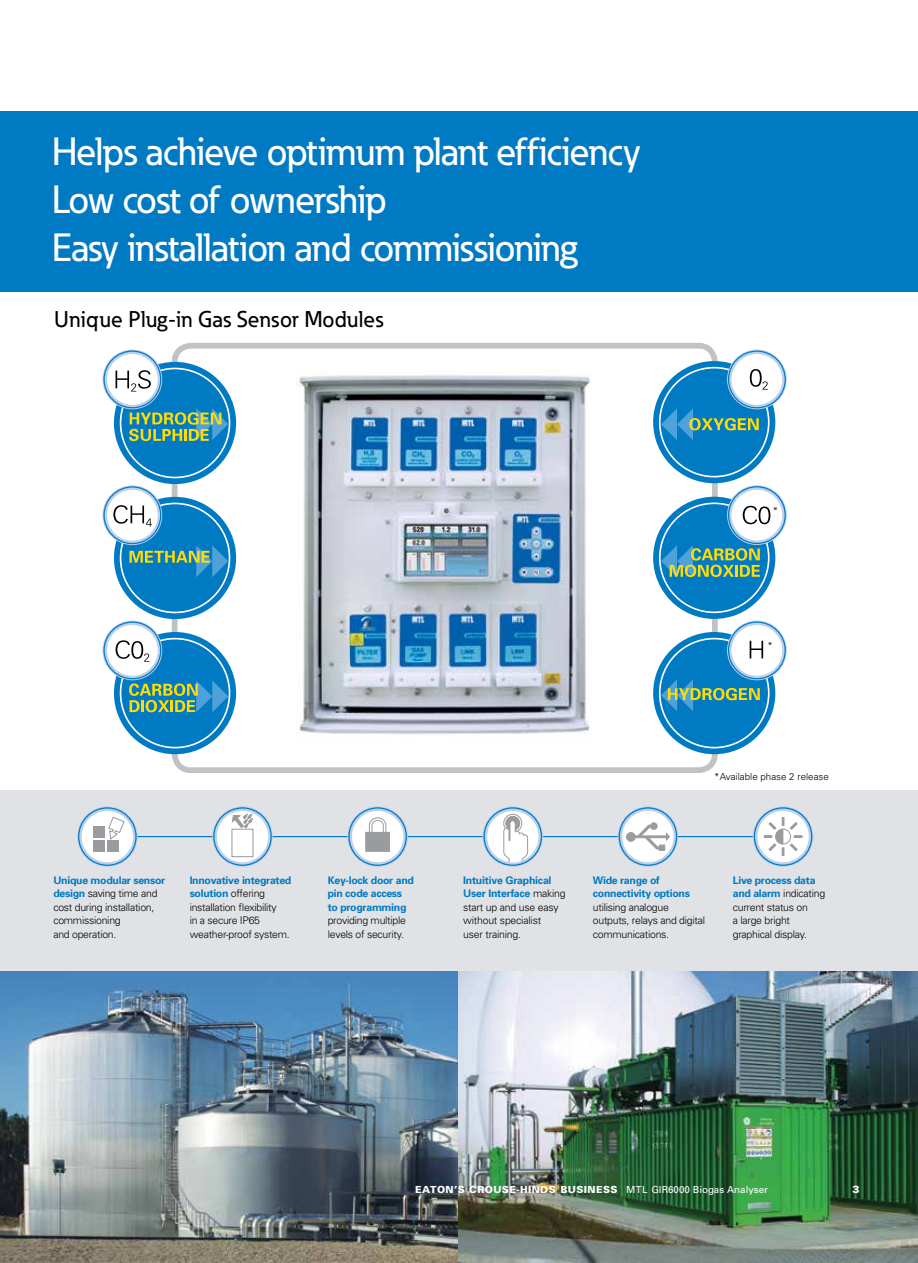
<style>
.page{position:relative;width:918px;height:1263px;background:#fff}
.page>*{position:absolute;margin:0;border:0;box-sizing:border-box;transform-origin:0 0}
.t1{font:500 39px/48px "Eaton";letter-spacing:-.02em;color:#fff}
.t2{font:500 22.5px "Eaton";letter-spacing:.01em;color:#000}
.t3{font:300 10.5px/13.5px "Univers";letter-spacing:-.025em;color:#000}
.t4{font:700 10.5px/13.5px "Univers";letter-spacing:-.025em;color:#007ac2}
.t5{font:900 10.5px "Univers";color:#fff}
.t6{font:900 9.75px "Univers";letter-spacing:.045em;color:#fff}
.t7{font:300 9.75px "Univers";color:#000}
.t8{font:9.75px "Univers";color:#000}
.s1{font-weight:300}
.s2{font-weight:700;color:#007ac2}
.s3{font-weight:400}
</style>
<div class="page">
<div style="left:0;top:791px;width:918px;height:181px;background:#e0e2e5"></div>
<img style="left:0;top:972px;width:918px;height:291px">
<div style="left:0;top:111px;width:918px;height:181px;background:#007ac2"></div>
<hr style="left:92px;top:836px;width:674px;height:1px;background:#007ac2">
<svg style="left:77px;top:806px;width:61px;height:61px"></svg>
<div style="left:82px;top:811px;width:51px;height:51px;background:#fff;border-radius:50%"></div>
<div style="left:78px;top:807px;width:59px;height:59px;border:1px solid #007ac2;border-radius:50%"></div>
<svg style="left:212px;top:806px;width:61px;height:61px"></svg>
<div style="left:217px;top:811px;width:51px;height:51px;background:#fff;border-radius:50%"></div>
<div style="left:213px;top:807px;width:59px;height:59px;border:1px solid #007ac2;border-radius:50%"></div>
<svg style="left:347px;top:806px;width:61px;height:61px"></svg>
<div style="left:352px;top:811px;width:51px;height:51px;background:#fff;border-radius:50%"></div>
<div style="left:348px;top:807px;width:59px;height:59px;border:1px solid #007ac2;border-radius:50%"></div>
<svg style="left:483px;top:806px;width:60px;height:61px"></svg>
<div style="left:487px;top:811px;width:52px;height:51px;background:#fff;border-radius:50%"></div>
<div style="left:484px;top:807px;width:58px;height:59px;border:1px solid #007ac2;border-radius:50%"></div>
<svg style="left:618px;top:806px;width:60px;height:61px"></svg>
<div style="left:622px;top:811px;width:52px;height:51px;background:#fff;border-radius:50%"></div>
<div style="left:619px;top:807px;width:58px;height:59px;border:1px solid #007ac2;border-radius:50%"></div>
<div style="left:172px;top:343px;width:546px;height:430px;border:6px solid #c0c2c4;border-radius:16px"></div>
<img style="left:297px;top:375px;width:293px;height:359px">
<svg style="left:626px;top:823px;width:43px;height:27px"></svg>
<div style="left:93px;top:826px;width:12px;height:12px;background:#999b9e"></div>
<div style="left:93px;top:840px;width:12px;height:12px;background:#999b9e"></div>
<div style="left:107px;top:840px;width:12px;height:12px;background:#999b9e"></div>
<svg style="left:108px;top:816px;width:17px;height:24px"></svg>
<div style="left:114px;top:362px;width:122px;height:122px;background:#007ac2;border-radius:50%"></div>
<div style="left:120px;top:368px;width:110px;height:110px;border:2px solid #fff;border-radius:50%"></div>
<svg style="left:129px;top:408px;width:99px;height:33px"></svg>
<svg style="left:103px;top:350px;width:59px;height:59px"></svg>
<div style="left:107px;top:354px;width:51px;height:51px;background:#fff;border-radius:50%"></div>
<div style="left:103px;top:350px;width:58px;height:58px;border:1px solid #007ac2;border-radius:50%"></div>
<svg style="left:116px;top:370px;width:35px;height:21px"></svg>
<div style="left:114px;top:497px;width:122px;height:122px;background:#007ac2;border-radius:50%"></div>
<div style="left:120px;top:503px;width:110px;height:110px;border:2px solid #fff;border-radius:50%"></div>
<svg style="left:129px;top:545px;width:99px;height:32px"></svg>
<svg style="left:103px;top:485px;width:59px;height:60px"></svg>
<div style="left:107px;top:490px;width:51px;height:51px;background:#fff;border-radius:50%"></div>
<div style="left:103px;top:486px;width:58px;height:58px;border:1px solid #007ac2;border-radius:50%"></div>
<svg style="left:113px;top:505px;width:39px;height:21px"></svg>
<div style="left:653px;top:632px;width:122px;height:122px;background:#007ac2;border-radius:50%"></div>
<div style="left:659px;top:638px;width:111px;height:110px;border:2px solid #fff;border-radius:50%"></div>
<svg style="left:661px;top:679px;width:99px;height:32px"></svg>
<svg style="left:727px;top:620px;width:60px;height:60px"></svg>
<div style="left:732px;top:625px;width:50px;height:51px;background:#fff;border-radius:50%"></div>
<div style="left:728px;top:621px;width:58px;height:58px;border:1px solid #007ac2;border-radius:50%"></div>
<svg style="left:750px;top:641px;width:13px;height:17px"></svg>
<div style="left:114px;top:632px;width:122px;height:122px;background:#007ac2;border-radius:50%"></div>
<div style="left:120px;top:638px;width:110px;height:110px;border:2px solid #fff;border-radius:50%"></div>
<svg style="left:129px;top:680px;width:99px;height:32px"></svg>
<svg style="left:103px;top:620px;width:59px;height:60px"></svg>
<div style="left:107px;top:625px;width:51px;height:51px;background:#fff;border-radius:50%"></div>
<div style="left:103px;top:621px;width:58px;height:58px;border:1px solid #007ac2;border-radius:50%"></div>
<svg style="left:116px;top:640px;width:33px;height:22px"></svg>
<div style="left:653px;top:361px;width:122px;height:122px;background:#007ac2;border-radius:50%"></div>
<div style="left:659px;top:367px;width:111px;height:110px;border:2px solid #fff;border-radius:50%"></div>
<svg style="left:661px;top:408px;width:98px;height:32px"></svg>
<svg style="left:727px;top:350px;width:60px;height:59px"></svg>
<div style="left:732px;top:354px;width:50px;height:51px;background:#fff;border-radius:50%"></div>
<div style="left:728px;top:350px;width:58px;height:58px;border:1px solid #007ac2;border-radius:50%"></div>
<svg style="left:750px;top:369px;width:18px;height:21px"></svg>
<div style="left:653px;top:497px;width:122px;height:122px;background:#007ac2;border-radius:50%"></div>
<div style="left:659px;top:502px;width:111px;height:111px;border:2px solid #fff;border-radius:50%"></div>
<svg style="left:661px;top:545px;width:99px;height:32px"></svg>
<svg style="left:727px;top:485px;width:60px;height:60px"></svg>
<div style="left:732px;top:490px;width:50px;height:50px;background:#fff;border-radius:50%"></div>
<div style="left:728px;top:486px;width:58px;height:58px;border:1px solid #007ac2;border-radius:50%"></div>
<svg style="left:743px;top:506px;width:27px;height:18px"></svg>
<div style="left:366px;top:832px;width:24px;height:19px;background:#999b9e"></div>
<svg style="left:369px;top:817px;width:18px;height:17px"></svg>
<div style="left:506px;top:816px;width:14px;height:14px;background:#999b9e;border-radius:50%"></div>
<div style="left:506px;top:816px;width:14px;height:14px;border:1px solid #999b9e;border-radius:50%"></div>
<div style="left:503px;top:814px;width:19px;height:19px;border:1px solid #999b9e;border-radius:50%"></div>
<svg style="left:503px;top:820px;width:25px;height:42px"></svg>
<svg style="left:753px;top:806px;width:60px;height:61px"></svg>
<div style="left:757px;top:811px;width:52px;height:51px;background:#fff;border-radius:50%"></div>
<div style="left:754px;top:807px;width:58px;height:59px;border:1px solid #007ac2;border-radius:50%"></div>
<svg style="left:232px;top:811px;width:23px;height:17px"></svg>
<div style="left:775px;top:829px;width:16px;height:15px;border:1px solid #999b9e;border-radius:50%"></div>
<svg style="left:790px;top:822px;width:12px;height:29px"></svg>
<svg style="left:764px;top:817px;width:20px;height:39px"></svg>
<div style="left:232px;top:829px;width:21px;height:28px;border:1px solid #999b9e"></div>
<h1 class="t1" style="left:52px;top:127px;width:591px">Helps achieve optimum plant efficiency<br>Low cost of ownership<br>Easy installation and commissioning</h1>
<h2 class="t2" style="left:54px;top:305px;width:331px">Unique Plug-in Gas Sensor Modules</h2>
<p class="t8" style="left:771px;top:504px;width:7px">*</p>
<p class="t7" style="left:773px;top:505px;width:7px">*</p>
<p class="t8" style="left:765px;top:639px;width:9px">*<span class="s1">*</span></p>
<p class="t3" style="left:53px;top:873px;width:114px"><span class="s2">Unique modular sensor design</span> saving time and cost during installation, commissioning<br>and operation.</p>
<p class="t3" style="left:190px;top:873px;width:103px"><span class="s2">Innovative integrated solution</span> offering installation flexibility<br>in a secure IP65 weather-proof system.</p>
<p class="t4" style="left:328px;top:873px;width:88px">Key-lock door and pin code access to programming</p>
<p class="t3" style="left:328px;top:913px;width:80px">providing multiple levels of security.</p>
<p class="t7" style="left:714px;top:770px;width:116px">*Available phase 2 release</p>
<p class="t3" style="left:463px;top:873px;width:104px"><span class="s2">Intuitive Graphical<br>User Interface</span> making start up and use easy without specialist<br>user training.</p>
<p class="t4" style="left:593px;top:873px;width:99px">Wide range of connectivity options</p>
<p class="t3" style="left:593px;top:900px;width:114px">utilising analogue outputs, relays and digital communications.</p>
<p class="t3" style="left:733px;top:873px;width:94px"><span class="s2">Live process data and alarm</span> indicating current status on<br>a large bright graphical display.</p>
<p class="t6" style="left:415px;top:1183px;width:354px">EATON’S CROUSE-HINDS BUSINESS <span class="s3">MTL GIR6000 Biogas Analyser</span></p>
<p class="t5" style="left:852px;top:1183px;width:9px">3</p>
</div>
